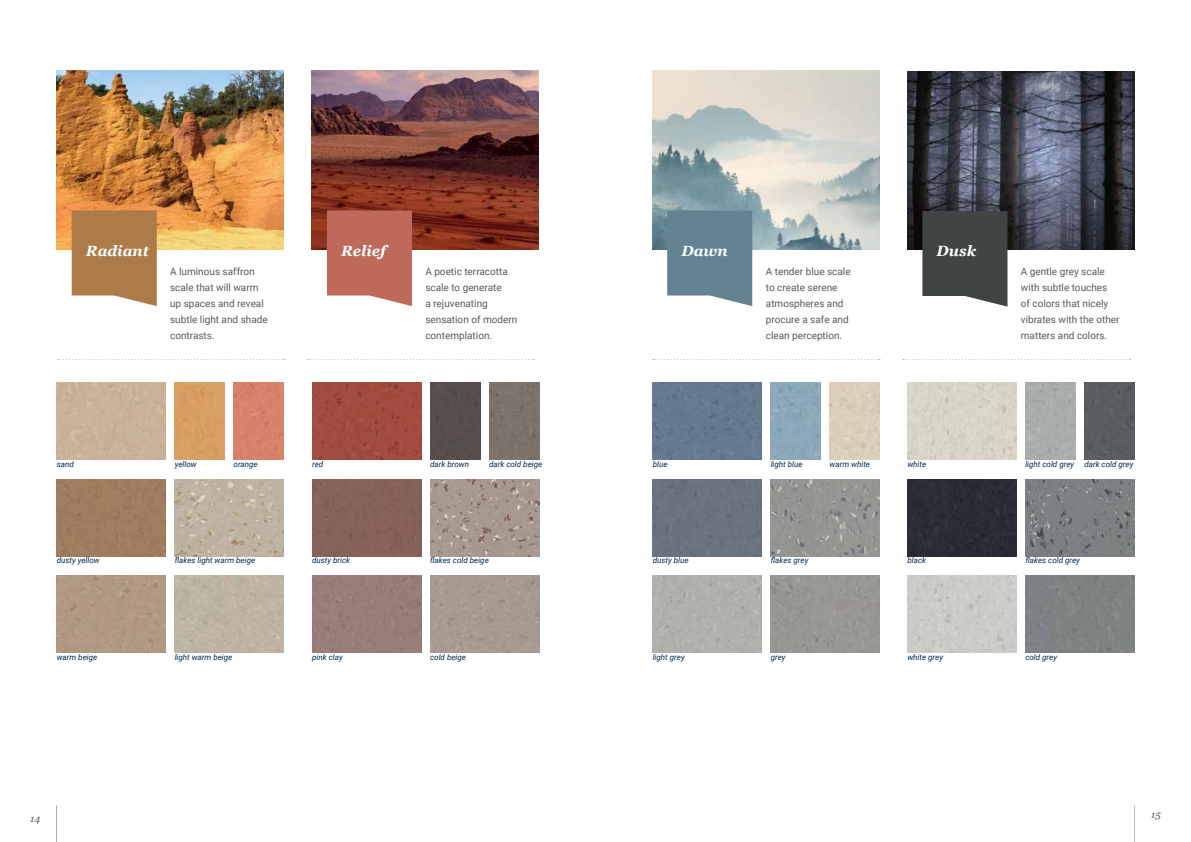
<style>
.page{position:relative;width:1191px;height:842px;background:#fff}
.page>*{position:absolute;margin:0;border:0;box-sizing:border-box;transform-origin:0 0}
.t1{font:italic 700 14.8px "Georgia";color:#fff}
.t2{font:10px/16px "Roboto";color:#58595b}
.t3{font:italic 10px "Georgia";color:#58595b}
.t4{font:italic 8px "Roboto";color:#002a4e}
</style>
<div class="page">
<img style="left:57px;top:71px;width:226px;height:178px">
<img style="left:312px;top:71px;width:227px;height:178px">
<img style="left:652px;top:71px;width:227px;height:178px">
<img style="left:907px;top:71px;width:227px;height:178px">
<svg style="left:72px;top:210px;width:85px;height:96px;background:#b38657"></svg>
<svg style="left:327px;top:210px;width:85px;height:96px;background:#c37468"></svg>
<svg style="left:57px;top:359px;width:227px;height:1px"></svg>
<svg style="left:308px;top:359px;width:227px;height:1px"></svg>
<svg style="left:667px;top:210px;width:85px;height:96px;background:#708d9a"></svg>
<svg style="left:922px;top:211px;width:85px;height:96px;background:#505454"></svg>
<svg style="left:652px;top:359px;width:228px;height:1px"></svg>
<svg style="left:903px;top:359px;width:227px;height:1px"></svg>
<div style="left:57px;top:382px;width:109px;height:77px;background:#c8b398"></div>
<div style="left:312px;top:382px;width:109px;height:77px;background:#a14c41"></div>
<div style="left:652px;top:382px;width:109px;height:77px;background:#667a92"></div>
<div style="left:907px;top:382px;width:109px;height:77px;background:#d8d4c8"></div>
<div style="left:57px;top:479px;width:109px;height:77px;background:#a07d60"></div>
<div style="left:312px;top:479px;width:109px;height:77px;background:#85635a"></div>
<div style="left:652px;top:479px;width:109px;height:77px;background:#6b7380"></div>
<div style="left:907px;top:479px;width:109px;height:77px;background:#292c35"></div>
<img style="left:175px;top:479px;width:108px;height:77px">
<img style="left:430px;top:479px;width:109px;height:77px">
<img style="left:770px;top:479px;width:109px;height:77px">
<img style="left:1025px;top:479px;width:109px;height:77px">
<div style="left:57px;top:576px;width:109px;height:77px;background:#b19983"></div>
<div style="left:312px;top:576px;width:109px;height:77px;background:#977e79"></div>
<div style="left:652px;top:576px;width:109px;height:77px;background:#afb0ab"></div>
<div style="left:907px;top:576px;width:109px;height:77px;background:#cbccc7"></div>
<div style="left:175px;top:576px;width:108px;height:77px;background:#bfb3a3"></div>
<div style="left:430px;top:576px;width:109px;height:77px;background:#a89a91"></div>
<div style="left:770px;top:576px;width:109px;height:77px;background:#979893"></div>
<div style="left:1025px;top:576px;width:109px;height:77px;background:#7e8282"></div>
<div style="left:175px;top:382px;width:50px;height:77px;background:#d99f63"></div>
<div style="left:430px;top:382px;width:50px;height:77px;background:#574e4d"></div>
<div style="left:770px;top:382px;width:50px;height:77px;background:#8ba9ba"></div>
<div style="left:1025px;top:382px;width:50px;height:77px;background:#a8acab"></div>
<div style="left:234px;top:382px;width:49px;height:77px;background:#d8816d"></div>
<div style="left:489px;top:382px;width:50px;height:77px;background:#7c736c"></div>
<div style="left:829px;top:382px;width:50px;height:77px;background:#dbcebb"></div>
<div style="left:1084px;top:382px;width:50px;height:77px;background:#595c61"></div>
<hr style="left:56px;top:805px;width:1px;height:37px;background:#002a4e">
<hr style="left:1134px;top:805px;width:1px;height:37px;background:#58595b">
<h1 class="t1" style="left:86px;top:240px;width:64px">Radiant</h1>
<p class="t2" style="left:170px;top:263px;width:99px">A luminous saffron scale that will warm up spaces and reveal subtle light and shade contrasts.</p>
<h1 class="t1" style="left:341px;top:240px;width:46px">Relief</h1>
<p class="t2" style="left:425px;top:263px;width:93px">A poetic terracotta scale to generate<br>a rejuvenating sensation of modern contemplation.</p>
<h1 class="t1" style="left:681px;top:240px;width:48px">Dawn</h1>
<p class="t2" style="left:766px;top:263px;width:86px">A tender blue scale to create serene atmospheres and procure a safe and clean perception.</p>
<h1 class="t1" style="left:936px;top:240px;width:41px">Dusk</h1>
<p class="t2" style="left:1020px;top:263px;width:100px">A gentle grey scale with subtle touches<br>of colors that nicely vibrates with the other matters and colors.</p>
<p class="t4" style="left:57px;top:458px;width:19px">sand</p>
<p class="t4" style="left:312px;top:458px;width:13px">red</p>
<p class="t4" style="left:652px;top:458px;width:16px">blue</p>
<p class="t4" style="left:907px;top:458px;width:20px">white</p>
<p class="t4" style="left:175px;top:458px;width:24px">yellow</p>
<p class="t4" style="left:430px;top:458px;width:40px">dark brown</p>
<p class="t4" style="left:770px;top:458px;width:33px">light blue</p>
<p class="t4" style="left:1025px;top:458px;width:50px">light cold grey</p>
<p class="t4" style="left:234px;top:458px;width:26px">orange</p>
<p class="t4" style="left:489px;top:458px;width:55px">dark cold beige</p>
<p class="t4" style="left:829px;top:458px;width:42px">warm white</p>
<p class="t4" style="left:1084px;top:458px;width:51px">dark cold grey</p>
<p class="t4" style="left:175px;top:555px;width:82px">flakes light warm beige</p>
<p class="t4" style="left:430px;top:555px;width:60px">flakes cold beige</p>
<p class="t4" style="left:770px;top:555px;width:39px">flakes grey</p>
<p class="t4" style="left:1025px;top:555px;width:56px">flakes cold grey</p>
<p class="t4" style="left:57px;top:555px;width:45px">dusty yellow</p>
<p class="t4" style="left:312px;top:555px;width:40px">dusty brick</p>
<p class="t4" style="left:652px;top:555px;width:37px">dusty blue</p>
<p class="t4" style="left:907px;top:555px;width:20px">black</p>
<p class="t4" style="left:57px;top:652px;width:42px">warm beige</p>
<p class="t4" style="left:312px;top:652px;width:32px">pink clay</p>
<p class="t4" style="left:652px;top:652px;width:34px">light grey</p>
<p class="t4" style="left:907px;top:652px;width:37px">white grey</p>
<p class="t4" style="left:175px;top:652px;width:59px">light warm beige</p>
<p class="t4" style="left:430px;top:652px;width:37px">cold beige</p>
<p class="t4" style="left:770px;top:652px;width:16px">grey</p>
<p class="t4" style="left:1025px;top:652px;width:33px">cold grey</p>
<p class="t3" style="left:30px;top:811px;width:11px">14</p>
<p class="t3" style="left:1151px;top:807px;width:11px">15</p>
</div>
